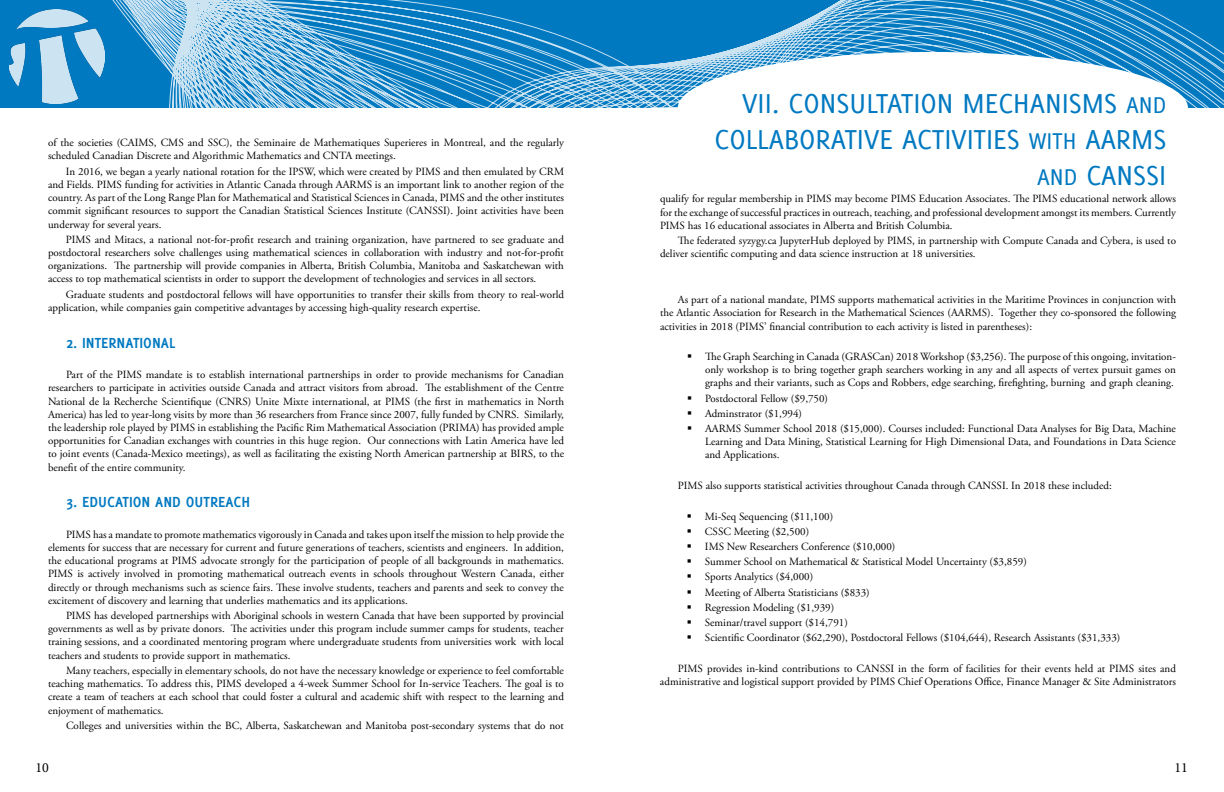
<style>
.page{position:relative;width:1224px;height:792px;background:#fff}
.page>*{position:absolute;margin:0;border:0;box-sizing:border-box;transform-origin:0 0}
.t1{font:30px/36px "Delicious";color:#0079c1;text-align:right}
.t2{font:700 16px "Delicious";color:#0079c1}
.t3{font:14px "Minion Pro";color:#000}
.t4{font:11px/13.2px "Adobe Garamond Pro";color:#000;text-align:justify}
.s1{font-size:25px}
</style>
<div class="page">
<svg style="left:0;top:0;width:1224px;height:108px;background:#409ad0"></svg>
<div style="left:678px;top:52px;width:510px;height:112px;background:#fff;border-radius:50%"></div>
<p class="t4" style="left:48px;top:137px;width:518px">of the societies (CAIMS, CMS and SSC), the Seminaire de Mathematiques Superieres in Montreal, and the regularly scheduled Canadian Discrete and Algorithmic Mathematics and CNTA meetings.</p>
<p class="t4" style="left:48px;top:165px;width:518px;text-indent:18px">In 2016, we began a yearly national rotation for the IPSW, which were created by PIMS and then emulated by CRM and Fields. PIMS funding for activities in Atlantic Canada through AARMS is an important link to another region of the country. As part of the Long Range Plan for Mathematical and Statistical Sciences in Canada, PIMS and the other institutes commit significant resources to support the Canadian Statistical Sciences Institute (CANSSI). Joint activities have been underway for several years.</p>
<p class="t4" style="left:48px;top:233px;width:518px;text-indent:18px">PIMS and Mitacs, a national not-for-profit research and training organization, have partnered to see graduate and postdoctoral researchers solve challenges using mathematical sciences in collaboration with industry and not-for-profit organizations. The partnership will provide companies in Alberta, British Columbia, Manitoba and Saskatchewan with access to top mathematical scientists in order to support the development of technologies and services in all sectors.</p>
<p class="t4" style="left:48px;top:288px;width:518px;text-indent:18px">Graduate students and postdoctoral fellows will have opportunities to transfer their skills from theory to real-world application, while companies gain competitive advantages by accessing high-quality research expertise.</p>
<h2 class="t2" style="left:66px;top:333px;width:111px">2. INTERNATIONAL</h2>
<p class="t4" style="left:48px;top:368px;width:518px;text-indent:18px">Part of the PIMS mandate is to establish international partnerships in order to provide mechanisms for Canadian researchers to participate in activities outside Canada and attract visitors from abroad. The establishment of the Centre National de la Recherche Scientifique (CNRS) Unite Mixte international, at PIMS (the first in mathematics in North America) has led to year-long visits by more than 36 researchers from France since 2007, fully funded by CNRS. Similarly, the leadership role played by PIMS in establishing the Pacific Rim Mathematical Association (PRIMA) has provided ample opportunities for Canadian exchanges with countries in this huge region. Our connections with Latin America have led to joint events (Canada-Mexico meetings), as well as facilitating the existing North American partnership at BIRS, to the benefit of the entire community.</p>
<h2 class="t2" style="left:66px;top:493px;width:186px">3. EDUCATION AND OUTREACH</h2>
<p class="t4" style="left:48px;top:528px;width:518px;text-indent:18px">PIMS has a mandate to promote mathematics vigorously in Canada and takes upon itself the mission to help provide the elements for success that are necessary for current and future generations of teachers, scientists and engineers. In addition, the educational programs at PIMS advocate strongly for the participation of people of all backgrounds in mathematics.<br>PIMS is actively involved in promoting mathematical outreach events in schools throughout Western Canada, either directly or through mechanisms such as science fairs. These involve students, teachers and parents and seek to convey the excitement of discovery and learning that underlies mathematics and its applications.</p>
<p class="t4" style="left:48px;top:609px;width:517px;text-indent:18px">PIMS has developed partnerships with Aboriginal schools in western Canada that have been supported by provincial governments as well as by private donors. The activities under this program include summer camps for students, teacher training sessions, and a coordinated mentoring program where undergraduate students from universities work with local teachers and students to provide support in mathematics.</p>
<p class="t4" style="left:48px;top:664px;width:517px;text-indent:18px">Many teachers, especially in elementary schools, do not have the necessary knowledge or experience to feel comfortable teaching mathematics. To address this, PIMS developed a 4-week Summer School for In-service Teachers. The goal is to create a team of teachers at each school that could foster a cultural and academic shift with respect to the learning and enjoyment of mathematics.</p>
<p class="t4" style="left:66px;top:719px;width:499px">Colleges and universities within the BC, Alberta, Saskatchewan and Manitoba post-secondary systems that do not</p>
<h1 class="t1" style="left:715px;top:84px;width:453px">VII. CONSULTATION MECHANISMS <span class="s1">AND<br></span>COLLABORATIVE ACTIVITIES <span class="s1">WITH</span> AARMS<br><span class="s1">AND</span> CANSSI</h1>
<p class="t4" style="left:660px;top:193px;width:518px">qualify for regular membership in PIMS may become PIMS Education Associates. The PIMS educational network allows for the exchange of successful practices in outreach, teaching, and professional development amongst its members. Currently PIMS has 16 educational associates in Alberta and British Columbia.</p>
<p class="t4" style="left:660px;top:234px;width:518px;text-indent:18px">The federated syzygy.ca JupyterHub deployed by PIMS, in partnership with Compute Canada and Cybera, is used to deliver scientific computing and data science instruction at 18 universities.</p>
<p class="t4" style="left:660px;top:293px;width:518px;text-indent:18px">As part of a national mandate, PIMS supports mathematical activities in the Maritime Provinces in conjunction with the Atlantic Association for Research in the Mathematical Sciences (AARMS). Together they co-sponsored the following activities in 2018 (PIMS’ financial contribution to each activity is listed in parentheses):</p>
<p class="t4" style="left:705px;top:350px;width:472px;text-indent:-18px">▪ The Graph Searching in Canada (GRASCan) 2018 Workshop ($3,256). The purpose of this ongoing, invitation&shy;only workshop is to bring together graph searchers working in any and all aspects of vertex pursuit games on graphs and their variants, such as Cops and Robbers, edge searching, firefighting, burning and graph cleaning.</p>
<p class="t4" style="left:687px;top:392px;width:143px">▪ Postdoctoral Fellow ($9,750)</p>
<p class="t4" style="left:687px;top:407px;width:117px">▪ Adminstrator ($1,994)</p>
<p class="t4" style="left:705px;top:422px;width:472px;text-indent:-18px">▪ AARMS Summer School 2018 ($15,000). Courses included: Functional Data Analyses for Big Data, Machine Learning and Data Mining, Statistical Learning for High Dimensional Data, and Foundations in Data Science and Applications.</p>
<p class="t4" style="left:678px;top:479px;width:435px">PIMS also supports statistical activities throughout Canada through CANSSI. In 2018 these included:</p>
<p class="t4" style="left:687px;top:510px;width:148px">▪ Mi-Seq Sequencing ($11,100)</p>
<p class="t4" style="left:687px;top:525px;width:124px">▪ CSSC Meeting ($2,500)</p>
<p class="t4" style="left:687px;top:540px;width:210px">▪ IMS New Researchers Conference ($10,000)</p>
<p class="t4" style="left:687px;top:556px;width:341px">▪ Summer School on Mathematical &amp; Statistical Model Uncertainty ($3,859)</p>
<p class="t4" style="left:687px;top:571px;width:128px">▪ Sports Analytics ($4,000)</p>
<p class="t4" style="left:687px;top:586px;width:184px">▪ Meeting of Alberta Statisticians ($833)</p>
<p class="t4" style="left:687px;top:601px;width:149px">▪ Regression Modeling ($1,939)</p>
<p class="t4" style="left:687px;top:616px;width:162px">▪ Seminar/travel support ($14,791)</p>
<p class="t4" style="left:687px;top:632px;width:435px">▪ Scientific Coordinator ($62,290), Postdoctoral Fellows ($104,644), Research Assistants ($31,333)</p>
<p class="t4" style="left:660px;top:662px;width:518px;text-align:right">PIMS provides in-kind contributions to CANSSI in the form of facilities for their events held at PIMS sites and administrative and logistical support provided by PIMS Chief Operations Office, Finance Manager &amp; Site Administrators</p>
<p class="t3" style="left:35px;top:758px;width:15px">10</p>
<p class="t3" style="left:1175px;top:758px;width:15px">11</p>
</div>
